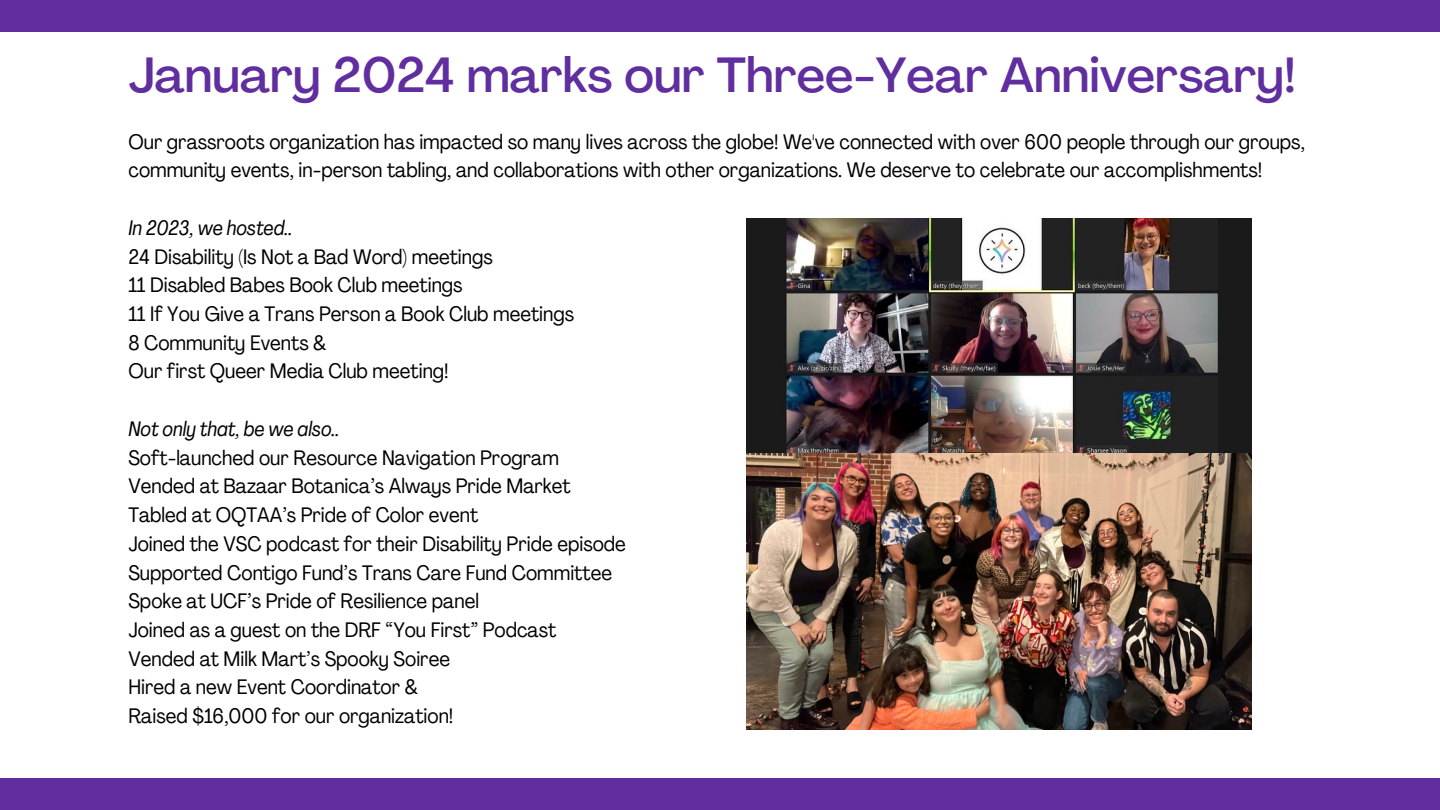
<style>
.page{position:relative;width:1440px;height:810px;background:#fff}
.page>*{position:absolute;margin:0;border:0;box-sizing:border-box;transform-origin:0 0}
.t1{font:500 48.7px "Agrandir";color:#602e9e}
.t2{font:condensed 20.7px/28.7px "Agrandir";color:#000}
.t3{font:italic condensed 20.7px "Agrandir";color:#000}
</style>
<div class="page">
<div style="left:0;top:0;width:1440px;height:32px;background:#602e9e"></div>
<div style="left:0;top:778px;width:1440px;height:32px;background:#602e9e"></div>
<img style="left:746px;top:218px;width:506px;height:511px">
<p class="t1" style="left:128px;top:56px;width:1169px">January 2024 marks our Three-Year Anniversary!</p>
<p class="t2" style="left:128px;top:129px;width:1178px">Our grassroots organization has impacted so many lives across the globe! We've connected with over 600 people through our groups, community events, in-person tabling, and collaborations with other organizations. We deserve to celebrate our accomplishments!</p>
<p class="t3" style="left:128px;top:219px;width:166px">In 2023, we hosted..</p>
<p class="t2" style="left:128px;top:244px;width:366px">24 Disability (Is Not a Bad Word) meetings</p>
<p class="t2" style="left:128px;top:273px;width:336px">11 Disabled Babes Book Club meetings</p>
<p class="t2" style="left:128px;top:301px;width:447px">11 If You Give a Trans Person a Book Club meetings</p>
<p class="t2" style="left:128px;top:330px;width:200px">8 Community Events &amp;</p>
<p class="t2" style="left:128px;top:359px;width:322px">Our first Queer Media Club meeting!</p>
<p class="t3" style="left:128px;top:420px;width:213px">Not only that, be we also..</p>
<p class="t2" style="left:128px;top:445px;width:432px">Soft-launched our Resource Navigation Program</p>
<p class="t2" style="left:128px;top:474px;width:444px">Vended at Bazaar Botanica’s Always Pride Market</p>
<p class="t2" style="left:128px;top:503px;width:351px">Tabled at OQTAA’s Pride of Color event</p>
<p class="t2" style="left:128px;top:531px;width:499px">Joined the VSC podcast for their Disability Pride episode</p>
<p class="t2" style="left:128px;top:560px;width:485px">Supported Contigo Fund’s Trans Care Fund Committee</p>
<p class="t2" style="left:128px;top:589px;width:352px">Spoke at UCF’s Pride of Resilience panel</p>
<p class="t2" style="left:128px;top:617px;width:429px">Joined as a guest on the DRF “You First” Podcast</p>
<p class="t2" style="left:128px;top:646px;width:323px">Vended at Milk Mart’s Spooky Soiree</p>
<p class="t2" style="left:128px;top:675px;width:291px">Hired a new Event Coordinator &amp;</p>
<p class="t2" style="left:128px;top:704px;width:326px">Raised $16,000 for our organization!</p>
</div>
